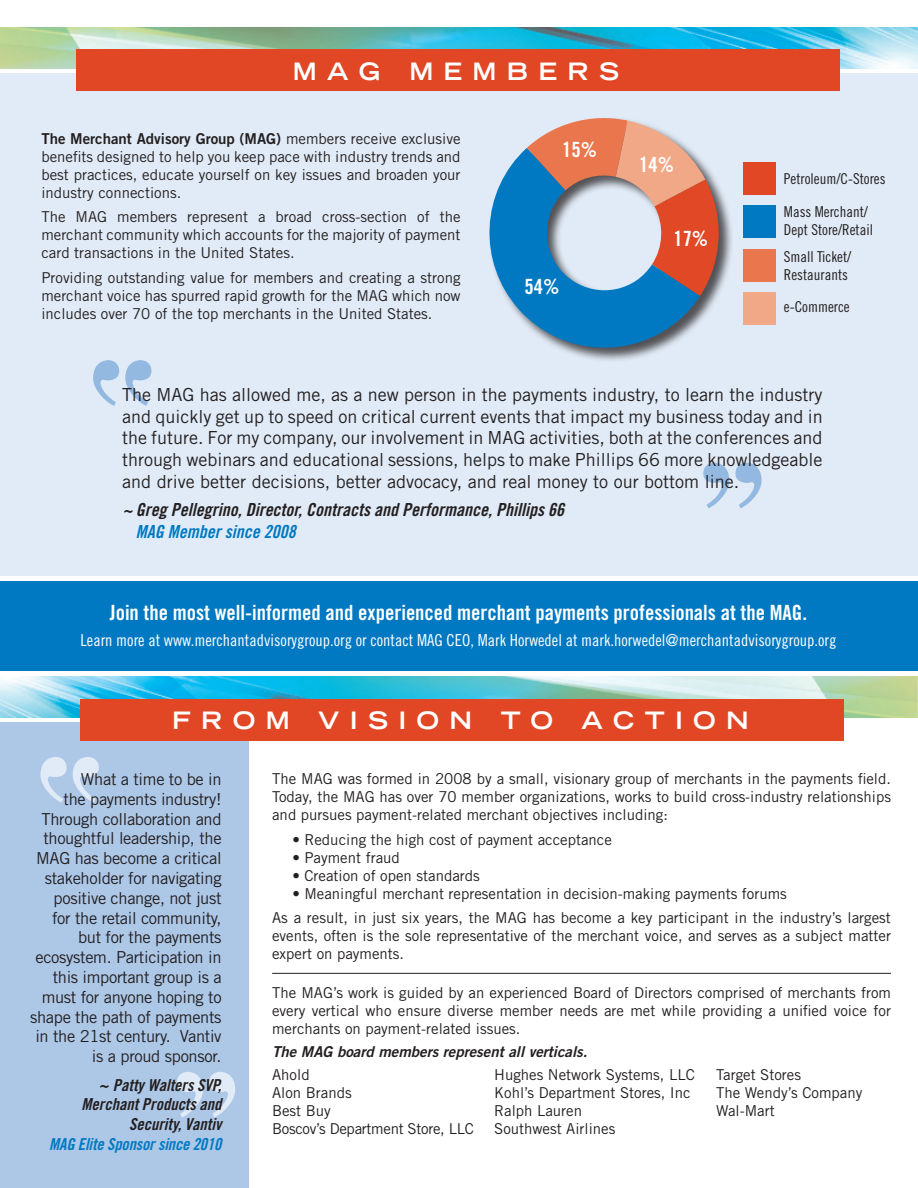
<style>
.page{position:relative;width:918px;height:1188px;background:#fff}
.page>*{position:absolute;margin:0;border:0;box-sizing:border-box;transform-origin:0 0}
.t1{font:700 expanded 24px "Trade Gothic LT Std";letter-spacing:.43em;color:#fff}
.t2{font:21px "Trade Gothic LT Std Bd Cn 20";color:#fff}
.t3{font:18px/21.6px "Trade Gothic LT Std";color:#231f20;text-align:justify}
.t4{font:18px/21.6px "Trade Gothic LT Std Bd Cn 20 Obl";color:#231f20}
.t5{font:16.5px/19.8px "Trade Gothic LT Std";letter-spacing:-.02em;color:#231f20;text-align:right}
.t6{font:16.5px "Trade Gothic LT Std Cn 18";color:#fff}
.t7{font:16.5px/19.8px "Trade Gothic LT Std Bd Cn 20 Obl";color:#231f20;text-align:right}
.t8{font:15px/18px "Trade Gothic LT Std";color:#231f20;text-align:justify}
.t9{font:15px/18px "Trade Gothic LT Std Cn 18";color:#231f20}
.t10{font:15px "Trade Gothic LT Std Bd 2 Obl";color:#231f20}
.t11{font:15px "Trade Gothic LT Std";letter-spacing:-.02em;color:#231f20}
.s1{font-family:"Trade Gothic LT Std Bd 2"}
.s2{color:#0079c2}
.s3{font-size:18px}
</style>
<div class="page">
<img style="left:0;top:676px;width:917px;height:41px">
<div style="left:0;top:723px;width:248px;height:465px;background:#adc7e7"></div>
<hr style="left:917px;top:821px;width:1px;height:367px;background:#e1ebf7">
<hr style="left:917px;top:627px;width:1px;height:141px;background:#7aabdb">
<div style="left:81px;top:699px;width:763px;height:41px;background:#e24725"></div>
<div style="left:0;top:73px;width:918px;height:503px;background:#e1ebf7"></div>
<div style="left:0;top:581px;width:918px;height:89px;background:#0079c2"></div>
<img style="left:0;top:27px;width:918px;height:41px">
<div style="left:76px;top:50px;width:763px;height:41px;background:#e24725"></div>
<svg style="left:93px;top:360px;width:58px;height:46px"></svg>
<svg style="left:703px;top:463px;width:59px;height:45px"></svg>
<div style="left:743px;top:292px;width:33px;height:33px;background:#f1a887"></div>
<div style="left:488px;top:117px;width:246px;height:246px;background:#231f20;opacity:.75"></div>
<svg style="left:488px;top:148px;width:212px;height:213px;fill:#0079c2"></svg>
<svg style="left:527px;top:117px;width:198px;height:179px"></svg>
<div style="left:743px;top:162px;width:33px;height:33px;background:#e24725"></div>
<div style="left:743px;top:249px;width:33px;height:32px;background:#e9764c"></div>
<div style="left:743px;top:205px;width:33px;height:33px;background:#0079c2"></div>
<svg style="left:41px;top:757px;width:58px;height:45px"></svg>
<svg style="left:177px;top:1072px;width:58px;height:45px"></svg>
<hr style="left:272px;top:973px;width:619px;height:1px;background:#231f20">
<p class="t1" style="left:293px;top:56px;width:328px">MAG MEMBERS</p>
<p class="t8" style="left:41px;top:129px;width:421px"><span class="s1">The Merchant Advisory Group (MAG)</span> members receive exclusive benefits designed to help you keep pace with industry trends and best practices, educate yourself on key issues and broaden your industry connections.</p>
<p class="t8" style="left:41px;top:208px;width:421px">The MAG members represent a broad cross-section of the merchant community which accounts for the majority of payment card transactions in the United States.</p>
<p class="t8" style="left:41px;top:269px;width:421px">Providing outstanding value for members and creating a strong merchant voice has spurred rapid growth for the MAG which now includes over 70 of the top merchants in the United States.</p>
<p class="t2" style="left:562px;top:137px;width:36px">15%</p>
<p class="t2" style="left:524px;top:274px;width:36px">54%</p>
<p class="t2" style="left:639px;top:151px;width:36px">14%</p>
<p class="t2" style="left:673px;top:226px;width:36px">17%</p>
<p class="t9" style="left:784px;top:169px;width:103px">Petroleum/C-Stores</p>
<p class="t9" style="left:784px;top:203px;width:91px">Mass Merchant/<br>Dept Store/Retail</p>
<p class="t9" style="left:784px;top:248px;width:69px">Small Ticket/<br>Restaurants</p>
<p class="t9" style="left:784px;top:297px;width:67px">e-Commerce</p>
<p class="t3" style="left:122px;top:384px;width:702px">The MAG has allowed me, as a new person in the payments industry, to learn the industry and quickly get up to speed on critical current events that impact my business today and in the future. For my company, our involvement in MAG activities, both at the conferences and through webinars and educational sessions, helps to make Phillips 66 more knowledgeable and drive better decisions, better advocacy, and real money to our bottom line.</p>
<p class="t4" style="left:136px;top:499px;width:430px;text-indent:-14px">~Greg Pellegrino, Director, Contracts and Performance, Phillips 66<br><span class="s2">MAG Member since 2008</span></p>
<p class="t2" style="left:110px;top:599px;width:699px">Join the most well-informed and experienced merchant payments professionals at the MAG.</p>
<p class="t6" style="left:81px;top:631px;width:757px">Learn more at www.merchantadvisorygroup.org or contact MAG CEO, Mark Horwedel at mark.horwedel@merchantadvisorygroup.org</p>
<p class="t1" style="left:172px;top:705px;width:578px">FROM VISION TO ACTION</p>
<p class="t5" style="left:30px;top:769px;width:193px">What a time to be in<br>the payments industry!<br>Through collaboration and thoughtful leadership, the<br>MAG has become a critical stakeholder for navigating positive change, not just<br>for the retail community, but for the payments ecosystem. Participation in this important group is a must for anyone hoping to shape the path of payments in the 21st century. Vantiv is a proud sponsor.</p>
<p class="t7" style="left:49px;top:1075px;width:174px"><span class="s3">~</span> Patty Walters SVP,<br>Merchant Products and<br>Security, Vantiv<br><span class="s2">MAG Elite Sponsor since 2010</span></p>
<p class="t8" style="left:272px;top:769px;width:620px">The MAG was formed in 2008 by a small, visionary group of merchants in the payments field.<br>Today, the MAG has over 70 member organizations, works to build cross-industry relationships and pursues payment-related merchant objectives including:</p>
<p class="t8" style="left:292px;top:830px;width:321px">• Reducing the high cost of payment acceptance</p>
<p class="t8" style="left:292px;top:848px;width:109px">• Payment fraud</p>
<p class="t8" style="left:292px;top:866px;width:189px">• Creation of open standards</p>
<p class="t8" style="left:292px;top:884px;width:496px">• Meaningful merchant representation in decision-making payments forums</p>
<p class="t8" style="left:272px;top:909px;width:620px">As a result, in just six years, the MAG has become a key participant in the industry’s largest events, often is the sole representative of the merchant voice, and serves as a subject matter expert on payments.</p>
<p class="t8" style="left:272px;top:983px;width:620px">The MAG’s work is guided by an experienced Board of Directors comprised of merchants from every vertical who ensure diverse member needs are met while providing a unified voice for merchants on payment-related issues.</p>
<p class="t10" style="left:272px;top:1042px;width:317px">The MAG board members represent all verticals.</p>
<p class="t8" style="left:272px;top:1065px;width:39px">Ahold</p>
<p class="t8" style="left:272px;top:1083px;width:81px">Alon Brands</p>
<p class="t8" style="left:272px;top:1101px;width:60px">Best Buy</p>
<p class="t11" style="left:272px;top:1119px;width:203px">Boscov’s Department Store, LLC</p>
<p class="t8" style="left:494px;top:1065px;width:202px">Hughes Network Systems, LLC</p>
<p class="t8" style="left:494px;top:1083px;width:198px">Kohl’s Department Stores, Inc</p>
<p class="t8" style="left:494px;top:1101px;width:89px">Ralph Lauren</p>
<p class="t8" style="left:494px;top:1119px;width:123px">Southwest Airlines</p>
<p class="t8" style="left:716px;top:1065px;width:86px">Target Stores</p>
<p class="t8" style="left:716px;top:1083px;width:148px">The Wendy’s Company</p>
<p class="t8" style="left:716px;top:1101px;width:60px">Wal-Mart</p>
</div>
